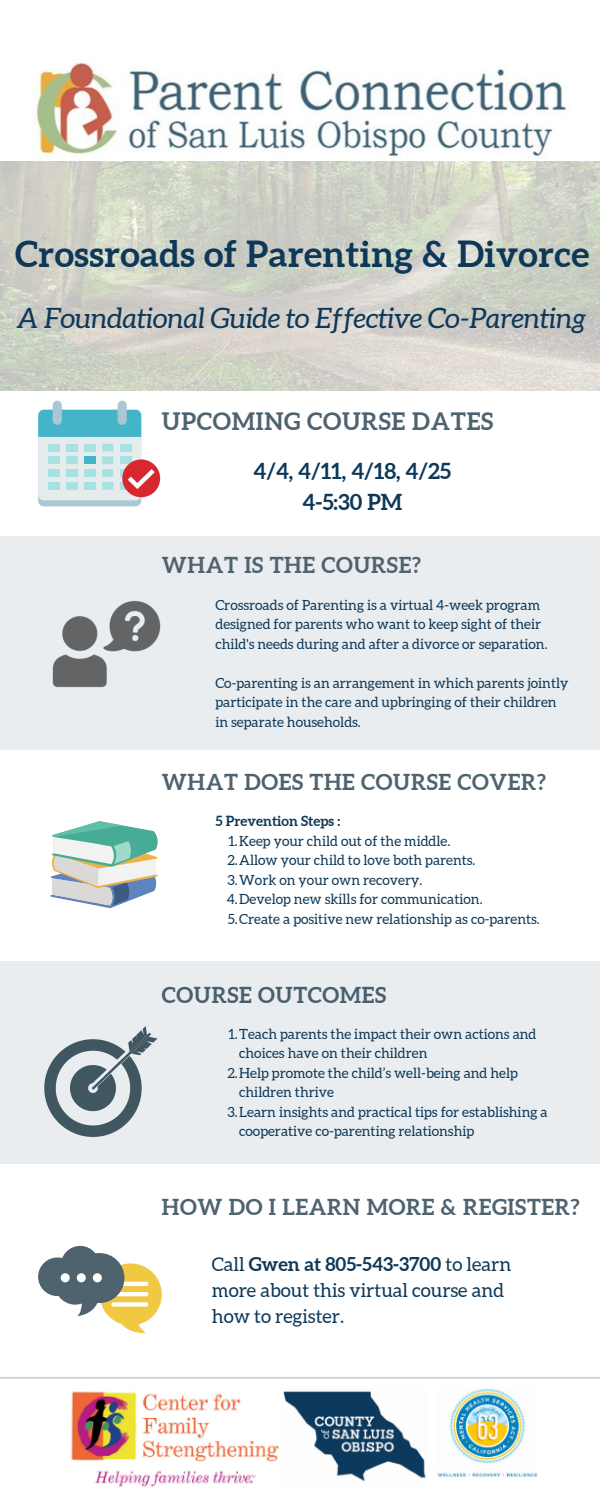
<style>
.page{position:relative;width:600px;height:1500px;background:#fff}
.page>*{position:absolute;margin:0;border:0;box-sizing:border-box;transform-origin:0 0}
.t1{font:700 36px "Aleo";letter-spacing:.015em;color:#0d3858}
.t2{font:italic 28px "Aleo";color:#0d3858}
.t3{font:700 24px "Aleo";letter-spacing:.03em;color:#4f636f}
.t4{font:700 22px "Aleo";letter-spacing:.03em;color:#4f636f}
.t5{font:700 22px "Aleo";color:#0d3858}
.t6{font:19px/26.2px "Aleo";color:#0d3858}
.t7{font:14px/19.5px "Aleo";color:#0d3858}
.t8{font:700 14px "Aleo";color:#0d3858}
.s1{font-weight:700}
</style>
<div class="page">
<img style="left:34px;top:61px;width:534px;height:96px">
<svg style="left:50px;top:821px;width:108px;height:87px"></svg>
<div style="left:0;top:536px;width:600px;height:214px;background:#eaedf0"></div>
<img style="left:52px;top:600px;width:109px;height:88px">
<svg style="left:0;top:1377px;width:600px;height:2px"></svg>
<svg style="left:38px;top:1246px;width:124px;height:88px"></svg>
<div style="left:61px;top:1273px;width:9px;height:9px;background:#fff;border-radius:50%"></div>
<div style="left:77px;top:1273px;width:9px;height:9px;background:#fff;border-radius:50%"></div>
<div style="left:93px;top:1273px;width:9px;height:9px;background:#fff;border-radius:50%"></div>
<img style="left:0;top:161px;width:600px;height:229px">
<img style="left:71px;top:1388px;width:467px;height:99px">
<div style="left:0;top:961px;width:600px;height:203px;background:#eaedf0"></div>
<svg style="left:38px;top:416px;width:103px;height:90px"></svg>
<div style="left:38px;top:410px;width:103px;height:90px;background:#e6ecee;border-radius:6px"></div>
<div style="left:38px;top:410px;width:103px;height:27px;background:#44b5c8"></div>
<div style="left:48px;top:444px;width:11px;height:7px;background:#a8e1e1"></div>
<div style="left:66px;top:444px;width:11px;height:7px;background:#a8e1e1"></div>
<div style="left:84px;top:444px;width:11px;height:7px;background:#a8e1e1"></div>
<div style="left:102px;top:444px;width:11px;height:7px;background:#a8e1e1"></div>
<div style="left:120px;top:444px;width:11px;height:7px;background:#a8e1e1"></div>
<div style="left:48px;top:456px;width:11px;height:8px;background:#a8e1e1"></div>
<div style="left:66px;top:456px;width:11px;height:8px;background:#a8e1e1"></div>
<div style="left:84px;top:456px;width:11px;height:8px;background:#44b5c8"></div>
<div style="left:102px;top:456px;width:11px;height:8px;background:#a8e1e1"></div>
<div style="left:120px;top:456px;width:11px;height:8px;background:#a8e1e1"></div>
<div style="left:48px;top:469px;width:11px;height:8px;background:#a8e1e1"></div>
<div style="left:66px;top:469px;width:11px;height:8px;background:#a8e1e1"></div>
<div style="left:84px;top:469px;width:11px;height:8px;background:#a8e1e1"></div>
<div style="left:102px;top:469px;width:11px;height:8px;background:#a8e1e1"></div>
<div style="left:120px;top:469px;width:11px;height:8px;background:#a8e1e1"></div>
<div style="left:48px;top:482px;width:11px;height:8px;background:#a8e1e1"></div>
<div style="left:66px;top:482px;width:11px;height:8px;background:#a8e1e1"></div>
<div style="left:84px;top:482px;width:11px;height:8px;background:#a8e1e1"></div>
<div style="left:102px;top:482px;width:11px;height:8px;background:#a8e1e1"></div>
<div style="left:120px;top:482px;width:11px;height:8px;background:#a8e1e1"></div>
<div style="left:53px;top:401px;width:9px;height:24px;background:#aac7d4;border-radius:5px"></div>
<div style="left:118px;top:401px;width:9px;height:24px;background:#aac7d4;border-radius:5px"></div>
<div style="left:122px;top:459px;width:38px;height:38px;background:#d7282f;border-radius:50%"></div>
<svg style="left:123px;top:464px;width:36px;height:28px"></svg>
<p class="t1" style="left:15px;top:233px;width:576px">Crossroads of Parenting &amp; Divorce</p>
<p class="t2" style="left:17px;top:303px;width:570px">A Foundational Guide to Effective Co-Parenting</p>
<p class="t3" style="left:162px;top:407px;width:333px">UPCOMING COURSE DATES</p>
<p class="t5" style="left:254px;top:458px;width:199px">4/4, 4/11, 4/18, 4/25</p>
<p class="t5" style="left:303px;top:489px;width:101px">4-5:30 PM</p>
<p class="t4" style="left:162px;top:552px;width:261px">WHAT IS THE COURSE?</p>
<p class="t7" style="left:215px;top:595px;width:334px">Crossroads of Parenting is a virtual 4-week program designed for parents who want to keep sight of their child's needs during and after a divorce or separation.</p>
<p class="t7" style="left:215px;top:673px;width:355px">Co-parenting is an arrangement in which parents jointly participate in the care and upbringing of their children in separate households.</p>
<p class="t4" style="left:162px;top:769px;width:385px">WHAT DOES THE COURSE COVER?</p>
<p class="t8" style="left:215px;top:813px;width:126px">5 Prevention Steps :</p>
<p class="t7" style="left:228px;top:831px;width:224px">1.Keep your child out of the middle.</p>
<p class="t7" style="left:227px;top:851px;width:250px">2.Allow your child to love both parents.</p>
<p class="t7" style="left:227px;top:870px;width:196px">3.Work on your own recovery.</p>
<p class="t7" style="left:227px;top:890px;width:257px">4.Develop new skills for communication.</p>
<p class="t7" style="left:228px;top:909px;width:314px">5.Create a positive new relationship as co-parents.</p>
<p class="t4" style="left:162px;top:982px;width:226px">COURSE OUTCOMES</p>
<p class="t7" style="left:239px;top:1024px;width:299px;text-indent:-11px">1.Teach parents the impact their own actions and choices have on their children</p>
<p class="t7" style="left:239px;top:1063px;width:280px;text-indent:-12px">2.Help promote the child’s well-being and help children thrive</p>
<p class="t7" style="left:239px;top:1102px;width:310px;text-indent:-12px">3.Learn insights and practical tips for establishing a cooperative co-parenting relationship</p>
<p class="t4" style="left:162px;top:1195px;width:419px">HOW DO I LEARN MORE &amp; REGISTER?</p>
<p class="t6" style="left:212px;top:1251px;width:301px">Call <span class="s1">Gwen at 805-543-3700</span> to learn more about this virtual course and how to register.</p>
</div>
